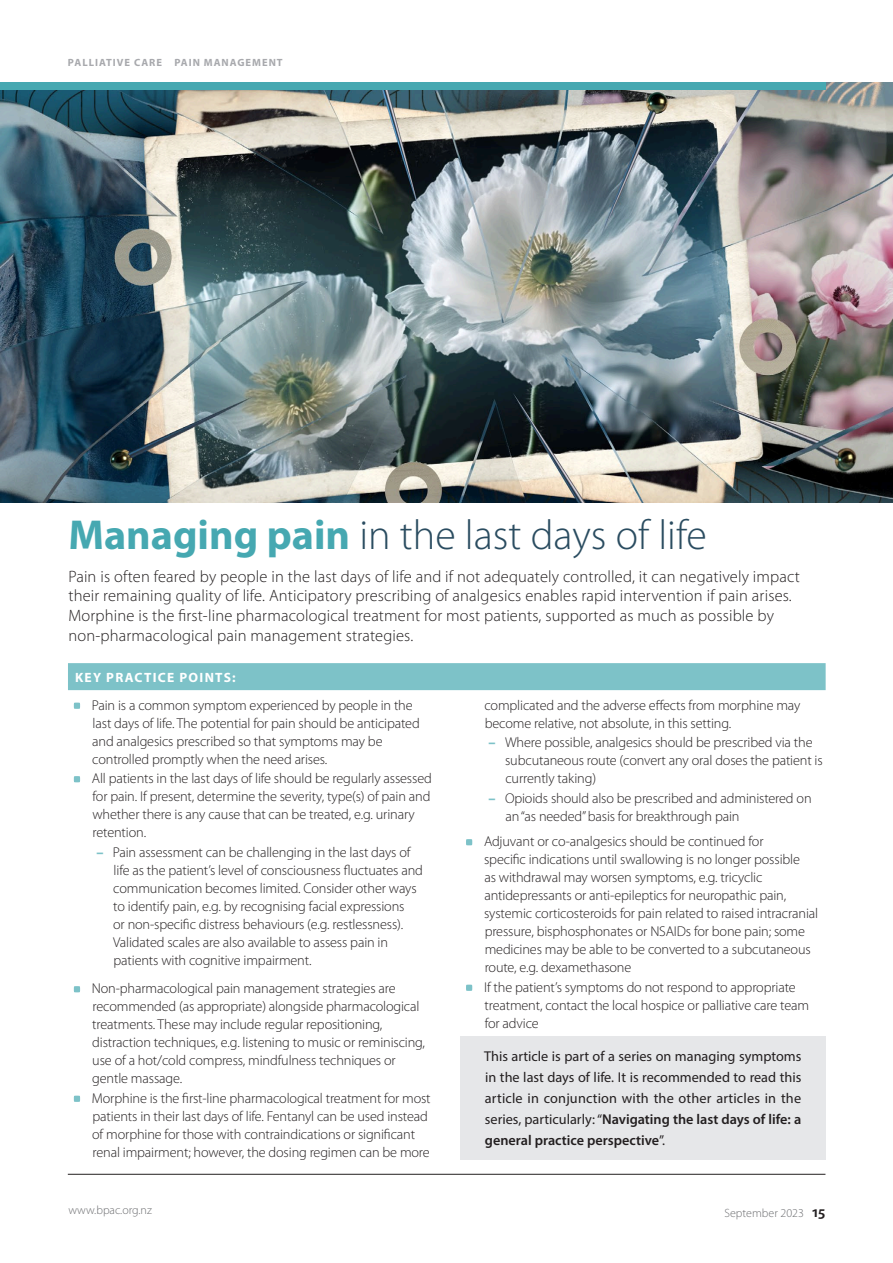
<style>
.page{position:relative;width:893px;height:1263px;background:#fff}
.page>*{position:absolute;margin:0;border:0;box-sizing:border-box;transform-origin:0 0}
.t1{font:300 42px "Myriad Pro";color:#2a4c60}
.Introduction{font:300 16.5px/19.8px "Myriad Pro";letter-spacing:.01em;color:#231f20}
.Key_Concepts_Bullets{font:300 14.25px/18px "Myriad Pro";letter-spacing:-.01em;color:#231f20}
.Body-Shading{font:14.25px/21px "Myriad Pro";letter-spacing:.01em;color:#231f20;text-align:justify}
.Key_Concepts_Heading{font:700 13.5px "Myriad Pro";letter-spacing:.095em;color:#fff}
.t2{font:300 12px "Myriad Pro";color:#6c6d70}
.Key_Concepts_Heading-2{font:700 10.5px "Myriad Pro";letter-spacing:.095em;color:#a8a9ad}
.s1{font-weight:700;color:#46a8b1}
.s2{font-weight:900;color:#7dc2c8}
.s3{font-weight:600}
.s4{font-weight:600;font-size:15.75px;color:#231f20}
</style>
<div class="page">
<img style="left:0;top:82px;width:893px;height:420px">
<div style="left:0;top:83px;width:825px;height:7px;background:#46a8b1"></div>
<svg style="left:74px;top:702px;width:6px;height:7px"></svg>
<svg style="left:74px;top:776px;width:6px;height:6px"></svg>
<svg style="left:74px;top:986px;width:6px;height:6px"></svg>
<svg style="left:74px;top:1095px;width:6px;height:7px"></svg>
<svg style="left:466px;top:839px;width:6px;height:6px"></svg>
<svg style="left:466px;top:984px;width:6px;height:7px"></svg>
<div style="left:68px;top:663px;width:758px;height:27px;background:#7dc2c8"></div>
<hr style="left:68px;top:1174px;width:757px;height:1px;background:#231f20">
<div style="left:460px;top:1036px;width:366px;height:124px;background:#e6e7e9"></div>
<p class="Key_Concepts_Heading-2" style="left:68px;top:55px;width:216px">PALLIATIVE CARE PAIN MANAGEMENT</p>
<p class="t1" style="left:68px;top:509px;width:640px"><span class="s1">Managing pain</span> in the last days of life</p>
<p class="Introduction" style="left:68px;top:566px;width:733px">Pain is often feared by people in the last days of life and if not adequately controlled, it can negatively impact their remaining quality of life. Anticipatory prescribing of analgesics enables rapid intervention if pain arises.<br>Morphine is the first-line pharmacological treatment for most patients, supported as much as possible by non-pharmacological pain management strategies.</p>
<p class="Key_Concepts_Heading" style="left:75px;top:668px;width:162px">KEY PRACTICE POINTS:</p>
<p class="Key_Concepts_Bullets" style="left:92px;top:696px;width:329px">Pain is a common symptom experienced by people in the last days of life. The potential for pain should be anticipated and analgesics prescribed so that symptoms may be controlled promptly when the need arises.</p>
<p class="Key_Concepts_Bullets" style="left:92px;top:769px;width:342px">All patients in the last days of life should be regularly assessed for pain. If present, determine the severity, type(s) of pain and whether there is any cause that can be treated, e.g. urinary retention.</p>
<p class="Key_Concepts_Bullets" style="left:113px;top:843px;width:311px;text-indent:-17px"><span class="s2">–</span> Pain assessment can be challenging in the last days of life as the patient’s level of consciousness fluctuates and communication becomes limited. Consider other ways to identify pain, e.g. by recognising facial expressions<br>or non-specific distress behaviours (e.g. restlessness).<br>Validated scales are also available to assess pain in patients with cognitive impairment.</p>
<p class="Key_Concepts_Bullets" style="left:92px;top:979px;width:335px">Non-pharmacological pain management strategies are recommended (as appropriate) alongside pharmacological treatments. These may include regular repositioning, distraction techniques, e.g. listening to music or reminiscing, use of a hot/cold compress, mindfulness techniques or gentle massage.</p>
<p class="Key_Concepts_Bullets" style="left:92px;top:1089px;width:340px">Morphine is the first-line pharmacological treatment for most patients in their last days of life. Fentanyl can be used instead of morphine for those with contraindications or significant renal impairment; however, the dosing regimen can be more</p>
<p class="Key_Concepts_Bullets" style="left:484px;top:696px;width:318px">complicated and the adverse effects from morphine may become relative, not absolute, in this setting.</p>
<p class="Key_Concepts_Bullets" style="left:505px;top:733px;width:319px;text-indent:-16px"><span class="s2">–</span> Where possible, analgesics should be prescribed via the subcutaneous route (convert any oral doses the patient is currently taking)</p>
<p class="Key_Concepts_Bullets" style="left:505px;top:789px;width:308px;text-indent:-17px"><span class="s2">–</span> Opioids should also be prescribed and administered on an “as needed” basis for breakthrough pain</p>
<p class="Key_Concepts_Bullets" style="left:484px;top:832px;width:336px">Adjuvant or co-analgesics should be continued for<br>specific indications until swallowing is no longer possible<br>as withdrawal may worsen symptoms, e.g. tricyclic antidepressants or anti-epileptics for neuropathic pain, systemic corticosteroids for pain related to raised intracranial pressure, bisphosphonates or NSAIDs for bone pain; some medicines may be able to be converted to a subcutaneous route, e.g. dexamethasone</p>
<p class="Key_Concepts_Bullets" style="left:484px;top:978px;width:327px">If the patient’s symptoms do not respond to appropriate treatment, contact the local hospice or palliative care team for advice</p>
<p class="Body-Shading" style="left:484px;top:1045px;width:319px">This article is part of a series on managing symptoms in the last days of life. It is recommended to read this article in conjunction with the other articles in the series, particularly: “<span class="s3">Navigating the last days of life: a general practice perspective</span>”.</p>
<p class="t2" style="left:69px;top:1202px;width:85px">www.bpac.org.nz</p>
<p class="t2" style="left:724px;top:1206px;width:102px">September 2023 <span class="s4">15</span></p>
</div>
